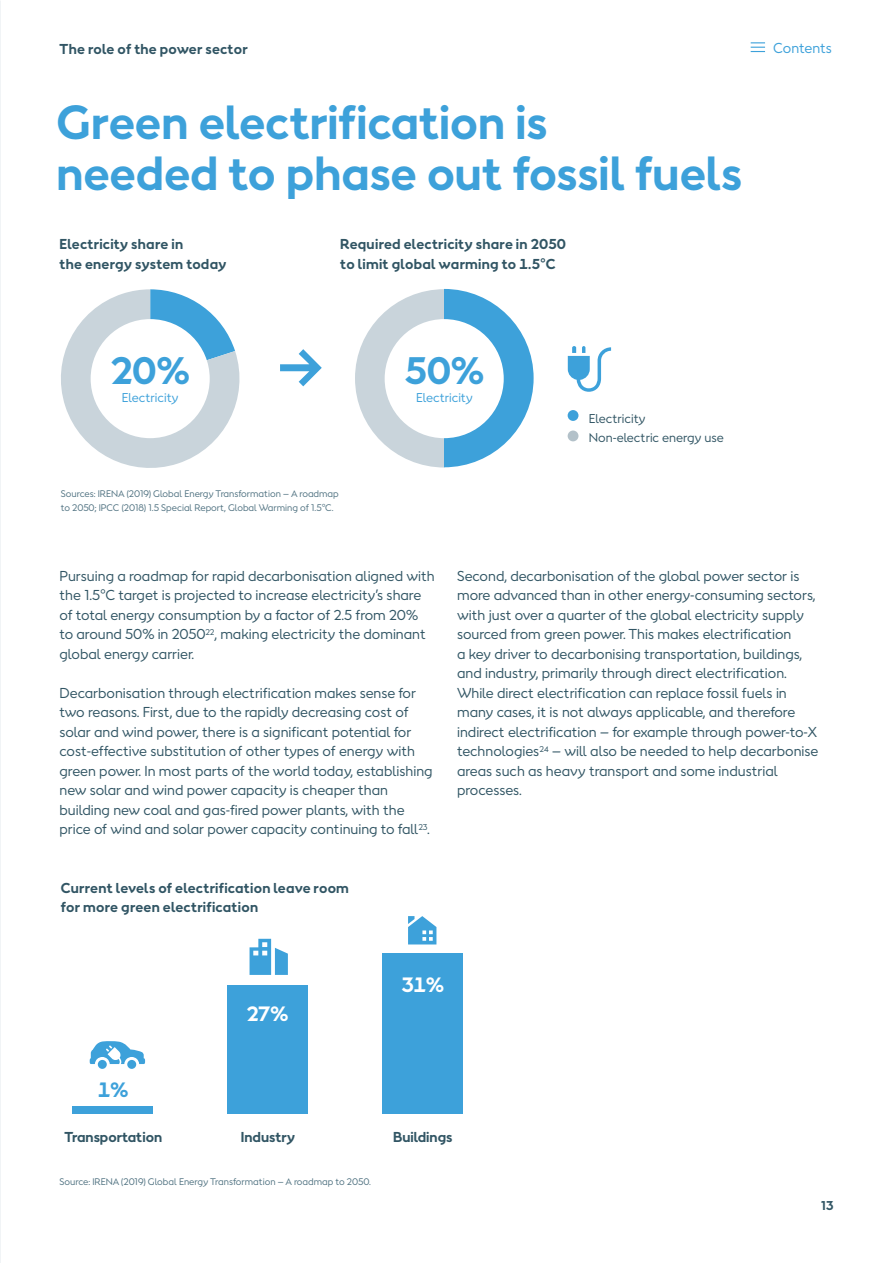
<style>
.page{position:relative;width:893px;height:1263px;background:#fff}
.page>*{position:absolute;margin:0;border:0;box-sizing:border-box;transform-origin:0 0}
.Header_28_30{font:700 45px/51px "Orsted Sans";color:#3da1da}
.Bullets_9_13{font:700 36px "Orsted Sans";color:#3da1da}
.Body_9_13{font:700 19.5px "Orsted Sans";color:#fff}
.Body_9_13-2{font:700 19.5px "Orsted Sans";color:#3da1da}
.Body_9_13-3{font:13.5px/19.5px "Orsted Sans";color:#315564}
.Body_header_9_5_13{font:700 13.5px/19.5px "Orsted Sans";letter-spacing:.015em;color:#315564}
.gf_txt{font:700 13.5px "Orsted Sans";color:#315564}
.t1{font:13.5px "Orsted Sans";color:#3da1da}
.Body_9_5_13_5{font:12px "Orsted Sans";color:#315564}
.Body_9_13-4{font:12px "Orsted Sans";color:#3da1da}
.t2{font:700 12px "Orsted Sans";color:#315564}
.Notes{font:9px "Orsted Sans";color:#517382}
</style>
<div class="page">
<svg style="left:280px;top:349px;width:42px;height:37px"></svg>
<svg style="left:568px;top:346px;width:43px;height:46px"></svg>
<div style="left:568px;top:410px;width:10px;height:11px;background:#3da1da;border-radius:50%"></div>
<div style="left:568px;top:430px;width:10px;height:11px;background:#b3c1c9;border-radius:50%"></div>
<svg style="left:61px;top:289px;width:179px;height:179px"></svg>
<div style="left:91px;top:319px;width:119px;height:119px;background:#fff;border-radius:50%"></div>
<svg style="left:355px;top:289px;width:179px;height:178px"></svg>
<div style="left:385px;top:319px;width:119px;height:119px;background:#fff;border-radius:50%"></div>
<svg style="left:90px;top:1041px;width:55px;height:28px"></svg>
<div style="left:72px;top:1106px;width:81px;height:8px;background:#3da1da"></div>
<div style="left:227px;top:985px;width:81px;height:129px;background:#3da1da"></div>
<div style="left:382px;top:953px;width:81px;height:161px;background:#3da1da"></div>
<svg style="left:250px;top:939px;width:38px;height:36px"></svg>
<svg style="left:408px;top:916px;width:28px;height:28px"></svg>
<svg style="left:751px;top:42px;width:14px;height:10px"></svg>
<p class="Body_header_9_5_13" style="left:60px;top:39px;width:190px">The role of the power sector</p>
<p class="Header_28_30" style="left:57px;top:97px;width:687px">Green electrification is<br>needed to phase out fossil fuels</p>
<p class="Body_header_9_5_13" style="left:60px;top:234px;width:168px">Electricity share in<br>the energy system today</p>
<p class="Body_header_9_5_13" style="left:340px;top:234px;width:227px">Required electricity share in 2050</p>
<p class="Body_header_9_5_13" style="left:340px;top:254px;width:217px">to limit global warming to 1.5°C</p>
<p class="t1" style="left:773px;top:39px;width:60px">Contents</p>
<p class="Bullets_9_13" style="left:111px;top:346px;width:80px">20%</p>
<p class="Body_9_13-4" style="left:122px;top:389px;width:58px">Electricity</p>
<p class="Notes" style="left:61px;top:488px;width:279px">Sources: IRENA (2019) Global Energy Transformation – A roadmap</p>
<p class="Notes" style="left:61px;top:501px;width:274px">to 2050; IPCC (2018) 1.5 Special Report, Global Warming of 1.5°C.</p>
<p class="Bullets_9_13" style="left:405px;top:346px;width:81px">50%</p>
<p class="Body_9_13-4" style="left:416px;top:389px;width:58px">Electricity</p>
<p class="Body_9_5_13_5" style="left:589px;top:410px;width:58px">Electricity</p>
<p class="Body_9_5_13_5" style="left:589px;top:430px;width:136px">Non-electric energy use</p>
<p class="Body_9_13-3" style="left:60px;top:566px;width:377px">Pursuing a roadmap for rapid decarbonisation aligned with the 1.5°C target is projected to increase electricity’s share of total energy consumption by a factor of 2.5 from 20% to around 50% in 2050<sup>22</sup>, making electricity the dominant global energy carrier.</p>
<p class="Body_9_13-3" style="left:60px;top:683px;width:375px">Decarbonisation through electrification makes sense for two reasons. First, due to the rapidly decreasing cost of solar and wind power, there is a significant potential for cost-effective substitution of other types of energy with green power. In most parts of the world today, establishing new solar and wind power capacity is cheaper than building new coal and gas-fired power plants, with the price of wind and solar power capacity continuing to fall<sup>23</sup>.</p>
<p class="Body_header_9_5_13" style="left:61px;top:878px;width:290px">Current levels of electrification leave room for more green electrification</p>
<p class="Body_9_13-3" style="left:457px;top:566px;width:363px">Second, decarbonisation of the global power sector is more advanced than in other energy-consuming sectors, with just over a quarter of the global electricity supply sourced from green power. This makes electrification<br>a key driver to decarbonising transportation, buildings, and industry, primarily through direct electrification.<br>While direct electrification can replace fossil fuels in many cases, it is not always applicable, and therefore indirect electrification – for example through power-to-X technologies<sup>24</sup> – will also be needed to help decarbonise areas such as heavy transport and some industrial processes.</p>
<p class="Body_9_13" style="left:247px;top:1000px;width:43px">27%</p>
<p class="Body_9_13" style="left:402px;top:972px;width:43px">31%</p>
<p class="Body_9_13-2" style="left:98px;top:1076px;width:32px">1%</p>
<p class="gf_txt" style="left:64px;top:1128px;width:99px">Transportation</p>
<p class="gf_txt" style="left:241px;top:1128px;width:56px">Industry</p>
<p class="Notes" style="left:60px;top:1175px;width:313px">Source: IRENA (2019) Global Energy Transformation – A roadmap to 2050.</p>
<p class="gf_txt" style="left:393px;top:1128px;width:61px">Buildings</p>
<p class="t2" style="left:821px;top:1197px;width:14px">13</p>
</div>
